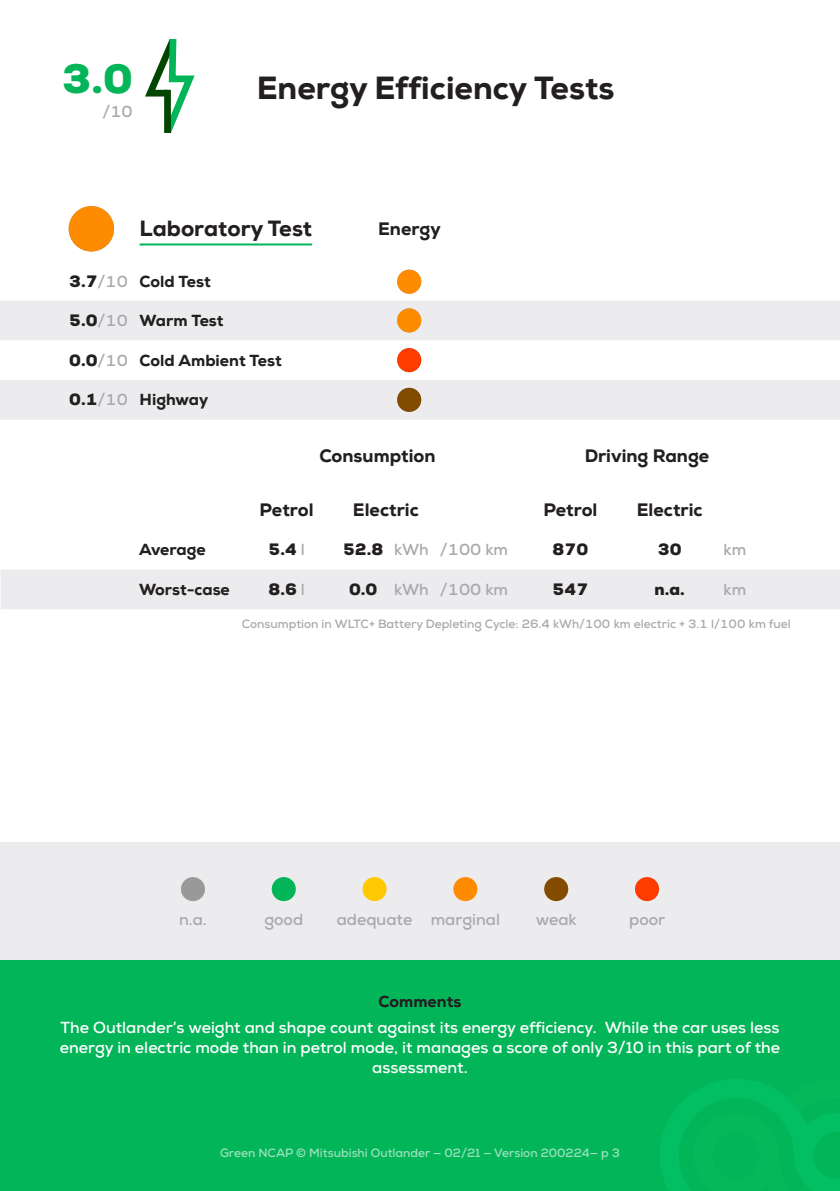
<style>
.page{position:relative;width:840px;height:1191px;background:#fff}
.page>*{position:absolute;margin:0;border:0;box-sizing:border-box;transform-origin:0 0}
.t1{font:900 40px "Nexa";color:#03b559}
.Testtitle{font:800 32px "Nexa";color:#231f20}
.TestSubtitle{font:800 22px "Nexa";color:#231f20}
.TestCategory{font:800 18px "Nexa";color:#231f20}
.CommentsBody{font:700 16px/20px "Nexa";color:#fff;text-align:center}
.kWh-worst-case{font:700 16px "Nexa";color:#a8a9ad}
.Testname{font:800 16px "Nexa";color:#231f20}
.Consumption_value{font:900 16px "Nexa";color:#231f20}
.CommentsTitle{font:800 16px "Nexa";color:#231f20}
.PHEV_comment{font:700 12px "Nexa";color:#a8a9ad}
.Author2{font:700 12px "Nexa";color:#9ae1bd}
.s1{font-weight:700;color:#a8a9ad}
</style>
<div class="page">
<div style="left:0;top:960px;width:839px;height:231px;background:#03b559"></div>
<div style="left:0;top:842px;width:839px;height:118px;background:#ececee"></div>
<svg style="left:660px;top:1079px;width:179px;height:112px"></svg>
<div style="left:181px;top:877px;width:24px;height:24px;background:#999;border-radius:50%"></div>
<div style="left:271px;top:877px;width:24px;height:24px;background:#03b559;border-radius:50%"></div>
<div style="left:362px;top:877px;width:24px;height:24px;background:#ffc800;border-radius:50%"></div>
<div style="left:453px;top:877px;width:24px;height:24px;background:#ff8c00;border-radius:50%"></div>
<div style="left:544px;top:877px;width:24px;height:24px;background:#824b00;border-radius:50%"></div>
<div style="left:634px;top:877px;width:24px;height:24px;background:#ff3c00;border-radius:50%"></div>
<svg style="left:145px;top:39px;width:50px;height:95px"></svg>
<div style="left:164px;top:90px;width:7px;height:43px;background:#004500"></div>
<svg style="left:0;top:301px;width:839px;height:119px;fill:#ececee"></svg>
<svg style="left:69px;top:206px;width:45px;height:45px;fill:#ff8c00"></svg>
<hr style="left:139px;top:243px;width:173px;height:2px;background:#03b559">
<svg style="left:397px;top:270px;width:24px;height:24px"></svg>
<svg style="left:397px;top:308px;width:24px;height:24px"></svg>
<div style="left:397px;top:348px;width:24px;height:24px;background:#ff3c00"></div>
<svg style="left:397px;top:388px;width:24px;height:24px"></svg>
<div style="left:1px;top:570px;width:838px;height:39px;background:#ececee"></div>
<p class="t1" style="left:62px;top:52px;width:73px">3.0</p>
<p class="kWh-worst-case" style="left:102px;top:101px;width:32px">/10</p>
<p class="Testtitle" style="left:257px;top:68px;width:359px">Energy Efficiency Tests</p>
<p class="TestSubtitle" style="left:139px;top:215px;width:174px">Laboratory Test</p>
<p class="TestCategory" style="left:378px;top:217px;width:64px">Energy</p>
<p class="Consumption_value" style="left:69px;top:271px;width:60px">3.7<span class="s1">/10</span></p>
<p class="Testname" style="left:139px;top:271px;width:73px">Cold Test</p>
<p class="Consumption_value" style="left:69px;top:310px;width:60px">5.0<span class="s1">/10</span></p>
<p class="Testname" style="left:139px;top:310px;width:85px">Warm Test</p>
<p class="Consumption_value" style="left:69px;top:349px;width:60px">0.0<span class="s1">/10</span></p>
<p class="Testname" style="left:139px;top:350px;width:143px">Cold Ambient Test</p>
<p class="Consumption_value" style="left:69px;top:389px;width:60px">0.1<span class="s1">/10</span></p>
<p class="Testname" style="left:139px;top:390px;width:70px">Highway</p>
<p class="TestCategory" style="left:319px;top:445px;width:117px">Consumption</p>
<p class="TestCategory" style="left:584px;top:445px;width:126px">Driving Range</p>
<p class="TestCategory" style="left:259px;top:498px;width:55px">Petrol</p>
<p class="TestCategory" style="left:353px;top:498px;width:67px">Electric</p>
<p class="TestCategory" style="left:543px;top:498px;width:55px">Petrol</p>
<p class="TestCategory" style="left:636px;top:498px;width:67px">Electric</p>
<p class="Testname" style="left:139px;top:539px;width:68px">Average</p>
<p class="Consumption_value" style="left:268px;top:539px;width:38px">5.4 <span class="s1">l</span></p>
<p class="Consumption_value" style="left:343px;top:539px;width:42px">52.8</p>
<p class="kWh-worst-case" style="left:394px;top:539px;width:36px">kWh</p>
<p class="kWh-worst-case" style="left:439px;top:539px;width:70px">/100 km</p>
<p class="Consumption_value" style="left:552px;top:539px;width:37px">870</p>
<p class="Consumption_value" style="left:657px;top:539px;width:25px">30</p>
<p class="kWh-worst-case" style="left:723px;top:539px;width:24px">km</p>
<p class="Testname" style="left:139px;top:579px;width:92px">Worst-case</p>
<p class="Consumption_value" style="left:268px;top:578px;width:38px">8.6 <span class="s1">l</span></p>
<p class="Consumption_value" style="left:349px;top:578px;width:30px">0.0</p>
<p class="kWh-worst-case" style="left:394px;top:579px;width:36px">kWh</p>
<p class="kWh-worst-case" style="left:439px;top:579px;width:70px">/100 km</p>
<p class="Consumption_value" style="left:552px;top:578px;width:37px">547</p>
<p class="Consumption_value" style="left:654px;top:578px;width:32px">n.a.</p>
<p class="kWh-worst-case" style="left:723px;top:579px;width:24px">km</p>
<p class="PHEV_comment" style="left:242px;top:616px;width:550px">Consumption in WLTC+ Battery Depleting Cycle: 26.4 kWh/100 km electric + 3.1 l/100 km fuel</p>
<p class="kWh-worst-case" style="left:179px;top:909px;width:29px">n.a.</p>
<p class="kWh-worst-case" style="left:264px;top:909px;width:40px">good</p>
<p class="kWh-worst-case" style="left:336px;top:909px;width:165px">adequate marginal</p>
<p class="kWh-worst-case" style="left:535px;top:909px;width:43px">weak</p>
<p class="kWh-worst-case" style="left:628px;top:909px;width:38px">poor</p>
<p class="CommentsTitle" style="left:378px;top:991px;width:84px">Comments</p>
<p class="CommentsBody" style="left:60px;top:1017px;width:721px">The Outlander’s weight and shape count against its energy efficiency. While the car uses less energy in electric mode than in petrol mode, it manages a score of only 3/10 in this part of the assessment.</p>
<p class="Author2" style="left:220px;top:1145px;width:401px">Green NCAP © Mitsubishi Outlander — 02/21 — Version 200224— p 3</p>
</div>
